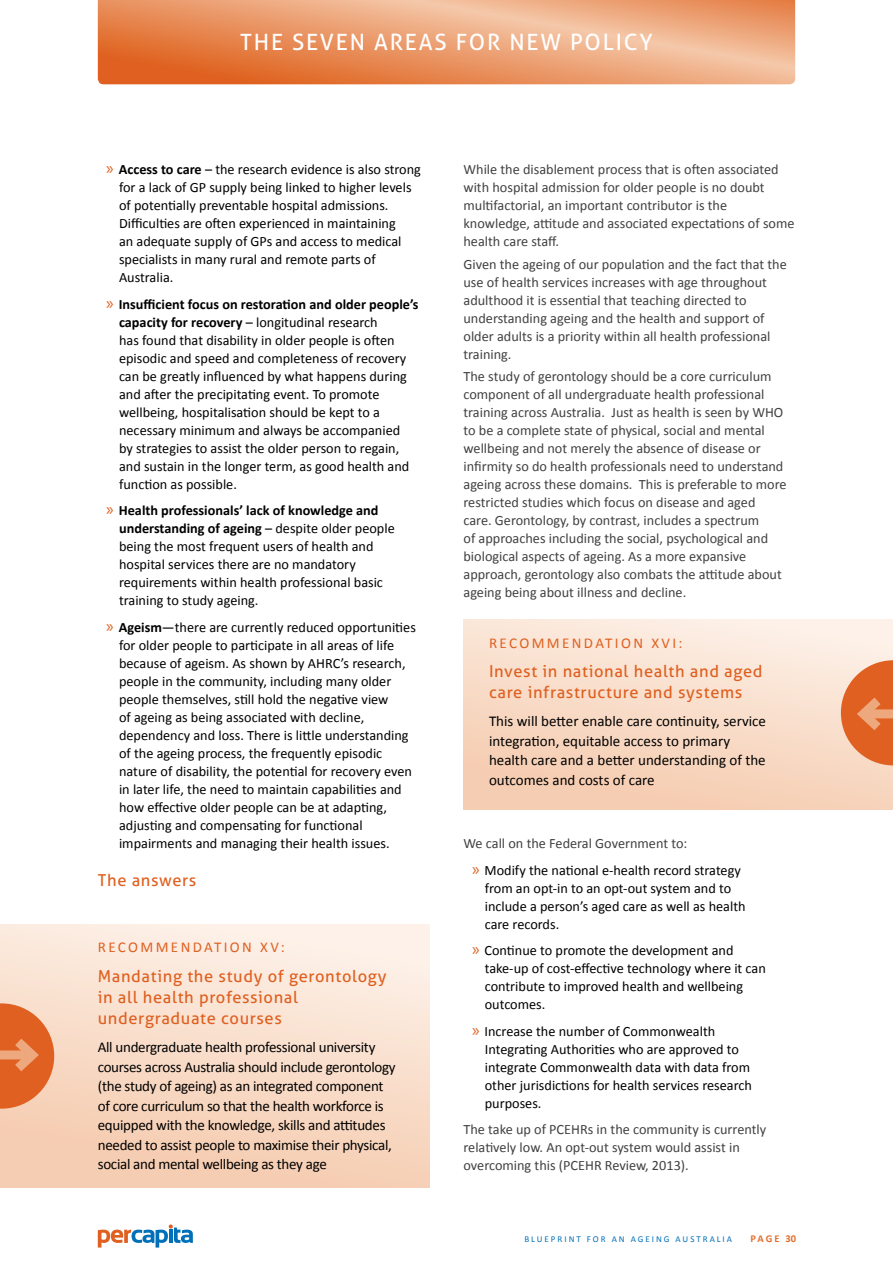
<style>
.page{position:relative;width:893px;height:1263px;background:#fff}
.page>*{position:absolute;margin:0;border:0;box-sizing:border-box;transform-origin:0 0}
.t1{font:22.5px "Aller";letter-spacing:.08em;color:#fff}
.t2{font:16.5px/21px "Aller";letter-spacing:.04em;color:#df6020}
.t3{font:15px/19.5px "Calibri";letter-spacing:-.02em;color:#000}
.t4{font:15px/19.5px "Calibri";color:#000}
.t5{font:15px "Calibri";letter-spacing:.16em;color:#df6020}
.t6{font:14.25px/18px "Calibri";color:#000}
.t7{font:14.25px/18px "Calibri";color:#414042}
.t8{font:700 10.5px "Calibri";letter-spacing:.16em;color:#e26f2f}
.t9{font:9px "Calibri";letter-spacing:.22em;color:#0070b9}
.s1{font-family:"Myriad Pro";font-size:18px;color:#df6020}
.s2{font-weight:700}
.s3{color:#414042}
</style>
<div class="page">
<svg style="left:98px;top:1224px;width:95px;height:23px"></svg>
<svg style="left:98px;top:0;width:697px;height:84px;background:#eb9a6c"></svg>
<div style="left:0;top:924px;width:429px;height:264px;background:linear-gradient(to bottom,#fdf0e7,#f5cbaf)"></div>
<div style="left:463px;top:619px;width:430px;height:190px;background:linear-gradient(to bottom,#fcede3,#f5ccb1)"></div>
<svg style="left:841px;top:660px;width:52px;height:105px;background:#e6834f"></svg>
<svg style="left:0;top:1003px;width:54px;height:106px;background:#e5804b"></svg>
<h1 class="t1" style="left:240px;top:29px;width:414px">THE SEVEN AREAS FOR NEW POLICY</h1>
<p class="t6" style="left:119px;top:160px;width:303px;text-indent:-13px"><span class="s1">»</span> <span class="s2">Access to care</span> – the research evidence is also strong for a lack of GP supply being linked to higher levels of potentially preventable hospital admissions.<br>Difficulties are often experienced in maintaining<br>an adequate supply of GPs and access to medical specialists in many rural and remote parts of Australia.</p>
<p class="t6" style="left:119px;top:294px;width:301px;text-indent:-13px"><span class="s1">»</span> <span class="s2">Insufficient focus on restoration and older people’s capacity for recovery</span> – longitudinal research<br>has found that disability in older people is often episodic and speed and completeness of recovery can be greatly influenced by what happens during and after the precipitating event. To promote wellbeing, hospitalisation should be kept to a necessary minimum and always be accompanied<br>by strategies to assist the older person to regain, and sustain in the longer term, as good health and function as possible.</p>
<p class="t6" style="left:119px;top:501px;width:277px;text-indent:-13px"><span class="s1">»</span> <span class="s2">Health professionals’ lack of knowledge and understanding of ageing</span> – despite older people being the most frequent users of health and hospital services there are no mandatory requirements within health professional basic training to study ageing.</p>
<p class="t6" style="left:119px;top:617px;width:298px;text-indent:-13px"><span class="s1">»</span> <span class="s2">Ageism</span>—there are currently reduced opportunities for older people to participate in all areas of life because of ageism. As shown by AHRC’s research, people in the community, including many older people themselves, still hold the negative view<br>of ageing as being associated with decline, dependency and loss. There is little understanding of the ageing process, the frequently episodic nature of disability, the potential for recovery even in later life, the need to maintain capabilities and how effective older people can be at adapting, adjusting and compensating for functional impairments and managing their health issues.</p>
<p class="t2" style="left:98px;top:870px;width:100px">The answers</p>
<p class="t5" style="left:98px;top:938px;width:188px">RECOMMENDATION XV:</p>
<p class="t2" style="left:98px;top:965px;width:290px">Mandating the study of gerontology in all health professional undergraduate courses</p>
<p class="t3" style="left:98px;top:1036px;width:299px">All undergraduate health professional university courses across Australia should include gerontology (the study of ageing) as an integrated component of core curriculum so that the health workforce is equipped with the knowledge, skills and attitudes needed to assist people to maximise their physical, social and mental wellbeing as they age</p>
<p class="t7" style="left:463px;top:160px;width:333px">While the disablement process that is often associated with hospital admission for older people is no doubt multifactorial, an important contributor is the knowledge, attitude and associated expectations of some health care staff.</p>
<p class="t7" style="left:463px;top:254px;width:325px">Given the ageing of our population and the fact that the use of health services increases with age throughout adulthood it is essential that teaching directed to understanding ageing and the health and support of older adults is a priority within all health professional training.</p>
<p class="t7" style="left:463px;top:366px;width:325px">The study of gerontology should be a core curriculum component of all undergraduate health professional training across Australia. Just as health is seen by WHO to be a complete state of physical, social and mental wellbeing and not merely the absence of disease or infirmity so do health professionals need to understand ageing across these domains. This is preferable to more restricted studies which focus on disease and aged care. Gerontology, by contrast, includes a spectrum<br>of approaches including the social, psychological and biological aspects of ageing. As a more expansive approach, gerontology also combats the attitude about ageing being about illness and decline.</p>
<p class="t5" style="left:489px;top:633px;width:195px">RECOMMENDATION XVI:</p>
<p class="t2" style="left:489px;top:661px;width:275px">Invest in national health and aged care infrastructure and systems</p>
<p class="t4" style="left:489px;top:711px;width:279px">This will better enable care continuity, service integration, equitable access to primary health care and a better understanding of the outcomes and costs of care</p>
<p class="t6" style="left:472px;top:830px;width:270px;line-height:26.5px;text-indent:-9px"><span class="s3">We call on the Federal Government to:<br></span><span class="s1">»</span> Modify the national e-health record strategy</p>
<p class="t6" style="left:485px;top:878px;width:262px">from an opt-in to an opt-out system and to include a person’s aged care as well as health care records.</p>
<p class="t6" style="left:485px;top:941px;width:283px;text-indent:-13px"><span class="s1">»</span> Continue to promote the development and take-up of cost-effective technology where it can contribute to improved health and wellbeing outcomes.</p>
<p class="t6" style="left:485px;top:1021px;width:269px;text-indent:-13px"><span class="s1">»</span> Increase the number of Commonwealth Integrating Authorities who are approved to integrate Commonwealth data with data from other jurisdictions for health services research purposes.</p>
<p class="t7" style="left:463px;top:1120px;width:304px">The take up of PCEHRs in the community is currently relatively low. An opt-out system would assist in overcoming this (PCEHR Review, 2013).</p>
<p class="t9" style="left:524px;top:1233px;width:209px">BLUEPRINT FOR AN AGEING AUSTRALIA</p>
<p class="t8" style="left:750px;top:1232px;width:47px">PAGE 30</p>
</div>
